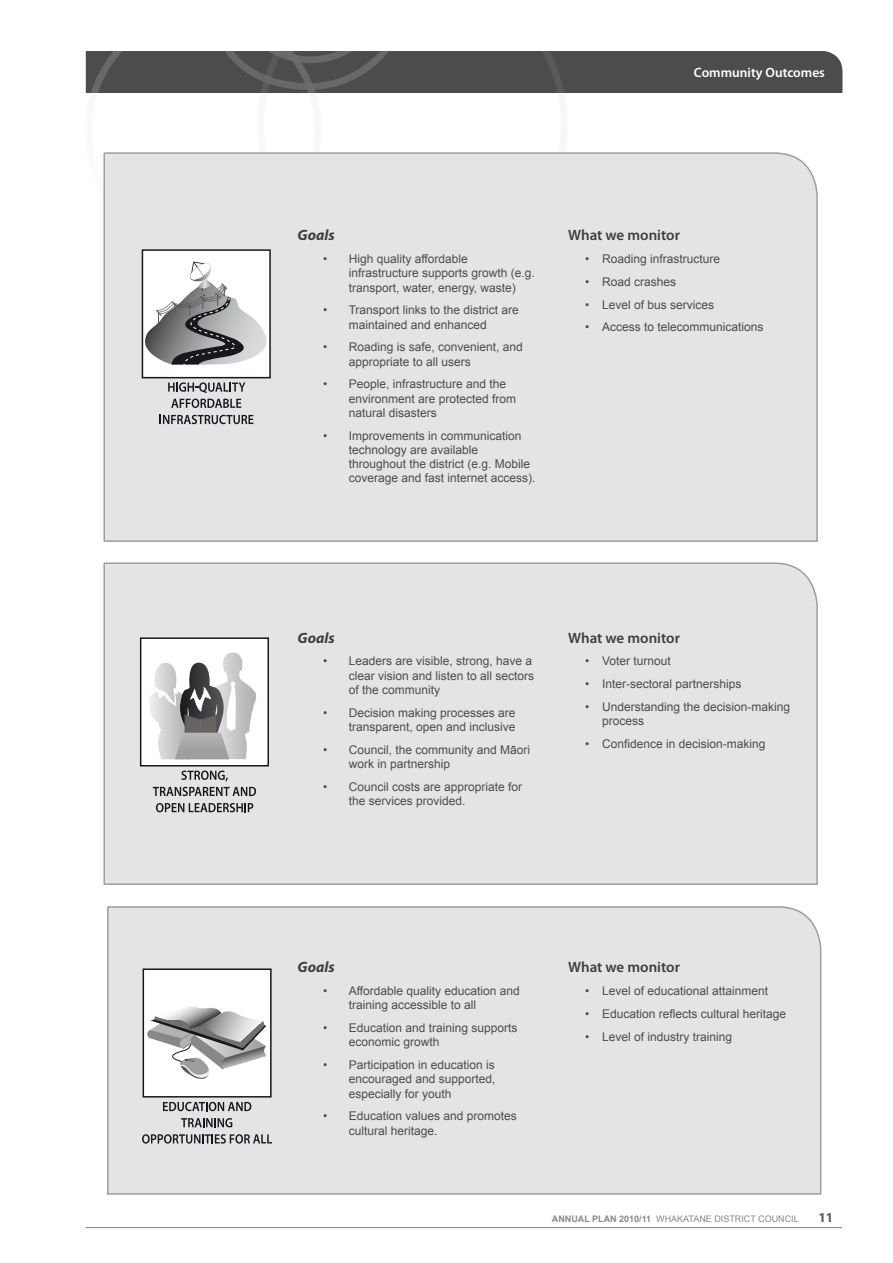
<style>
.page{position:relative;width:893px;height:1263px;background:#fff}
.page>*{position:absolute;margin:0;border:0;box-sizing:border-box;transform-origin:0 0}
.t1{font:600 15px "Myriad Pro";letter-spacing:-.005em;color:#3e3e40}
.t2{font:italic 700 15px "Myriad Pro";color:#3e3e40}
.t3{font:600 13.5px "Myriad Pro";color:#fff}
.t4{font:700 13.5px "Myriad Pro";color:#58585a}
.t5{font:12px/14.2px "Arial";color:#4c4c4e}
.t6{font:9px "Arial";color:#87888a}
.s1{font-weight:700}
</style>
<div class="page">
<svg style="left:86px;top:51px;width:756px;height:42px;background:#4e4e50"></svg>
<hr style="left:85px;top:1227px;width:757px;height:1px;background:#87888a">
<div style="left:103px;top:152px;width:715px;height:390px;background:#e3e4e5"></div>
<div style="left:103px;top:562px;width:715px;height:323px;background:#e3e4e5"></div>
<div style="left:107px;top:906px;width:715px;height:289px;background:#e3e4e5"></div>
<div style="left:143px;top:969px;width:128px;height:128px;background:#fff"></div>
<div style="left:143px;top:968px;width:129px;height:129px;border:2px solid #1a171c"></div>
<svg style="left:144px;top:1006px;width:123px;height:76px"></svg>
<svg style="left:163px;top:1102px;width:88px;height:9px"></svg>
<svg style="left:181px;top:1118px;width:51px;height:9px"></svg>
<svg style="left:142px;top:1134px;width:130px;height:9px"></svg>
<div style="left:141px;top:638px;width:127px;height:128px;background:#fff"></div>
<div style="left:140px;top:637px;width:129px;height:129px;border:2px solid #1a171c"></div>
<svg style="left:149px;top:652px;width:107px;height:107px"></svg>
<svg style="left:181px;top:770px;width:47px;height:11px"></svg>
<svg style="left:153px;top:787px;width:103px;height:9px"></svg>
<svg style="left:156px;top:803px;width:97px;height:9px"></svg>
<div style="left:142px;top:250px;width:128px;height:128px;background:#fff"></div>
<div style="left:142px;top:249px;width:129px;height:129px;border:2px solid #1a171c"></div>
<svg style="left:135px;top:261px;width:138px;height:105px"></svg>
<svg style="left:168px;top:382px;width:77px;height:11px"></svg>
<svg style="left:171px;top:399px;width:70px;height:9px"></svg>
<svg style="left:160px;top:415px;width:93px;height:9px"></svg>
<p class="t3" style="left:694px;top:64px;width:132px">Community Outcomes</p>
<p class="t2" style="left:298px;top:225px;width:39px">Goals</p>
<p class="t5" style="left:349px;top:252px;width:188px;text-indent:-26px">• H igh quality affordable infrastructure supports growth (e.g. transport, water, energy, waste)</p>
<p class="t5" style="left:323px;top:303px;width:197px;text-align:center">• Transport links to the district are maintained and enhanced</p>
<p class="t5" style="left:349px;top:340px;width:176px;text-indent:-26px">• Roading is safe, convenient, and appropriate to all users</p>
<p class="t5" style="left:349px;top:377px;width:169px;text-indent:-26px">• People, infrastructure and the environment are protected from natural disasters</p>
<p class="t5" style="left:349px;top:428px;width:188px;text-indent:-26px">• I mprovements in communication technology are available throughout the district (e.g. Mobile coverage and fast internet access).</p>
<p class="t1" style="left:568px;top:226px;width:113px">What we monitor</p>
<p class="t5" style="left:585px;top:252px;width:137px">• Roading infrastructure</p>
<p class="t5" style="left:585px;top:275px;width:93px">• Road crashes</p>
<p class="t5" style="left:585px;top:297px;width:131px">• Level of bus services</p>
<p class="t5" style="left:585px;top:320px;width:180px">• Access to telecommunications</p>
<p class="t2" style="left:298px;top:628px;width:39px">Goals</p>
<p class="t5" style="left:349px;top:654px;width:187px;text-indent:-26px">• Leaders are visible, strong, have a clear vision and listen to all sectors of the community</p>
<p class="t5" style="left:323px;top:705px;width:194px;text-align:right">• Decision making processes are transparent, open and inclusive</p>
<p class="t5" style="left:349px;top:742px;width:183px;text-indent:-26px">• Council, the community and Māori work in partnership</p>
<p class="t5" style="left:349px;top:779px;width:175px;text-indent:-26px">• Council costs are appropriate for the services provided.</p>
<p class="t1" style="left:568px;top:628px;width:113px">What we monitor</p>
<p class="t5" style="left:585px;top:654px;width:87px">• Voter turnout</p>
<p class="t5" style="left:585px;top:677px;width:158px">• I nter-sectoral partnerships</p>
<p class="t5" style="left:602px;top:699px;width:190px;text-indent:-17px">• U nderstanding the decision-making process</p>
<p class="t5" style="left:585px;top:736px;width:182px">• Confidence in decision-making</p>
<p class="t2" style="left:298px;top:958px;width:39px">Goals</p>
<p class="t5" style="left:349px;top:984px;width:173px;text-indent:-26px">• Affordable quality education and training accessible to all</p>
<p class="t5" style="left:349px;top:1021px;width:170px;text-indent:-26px">• Education and training supports economic growth</p>
<p class="t5" style="left:349px;top:1058px;width:148px;text-align:justify;text-indent:-26px">• Participation in education is encouraged and supported, especially for youth</p>
<p class="t5" style="left:349px;top:1109px;width:170px;text-indent:-26px">• Education values and promotes cultural heritage.</p>
<p class="t1" style="left:568px;top:958px;width:113px">What we monitor</p>
<p class="t5" style="left:585px;top:984px;width:185px">• Level of educational attainment</p>
<p class="t5" style="left:585px;top:1007px;width:203px">• Education reflects cultural heritage</p>
<p class="t5" style="left:585px;top:1029px;width:149px">• Level of industry training</p>
<p class="t6" style="left:552px;top:1213px;width:248px"><span class="s1">ANNUAL PLAN 2010/11</span> Whakatane District Council</p>
<p class="t4" style="left:818px;top:1208px;width:16px">11</p>
</div>
